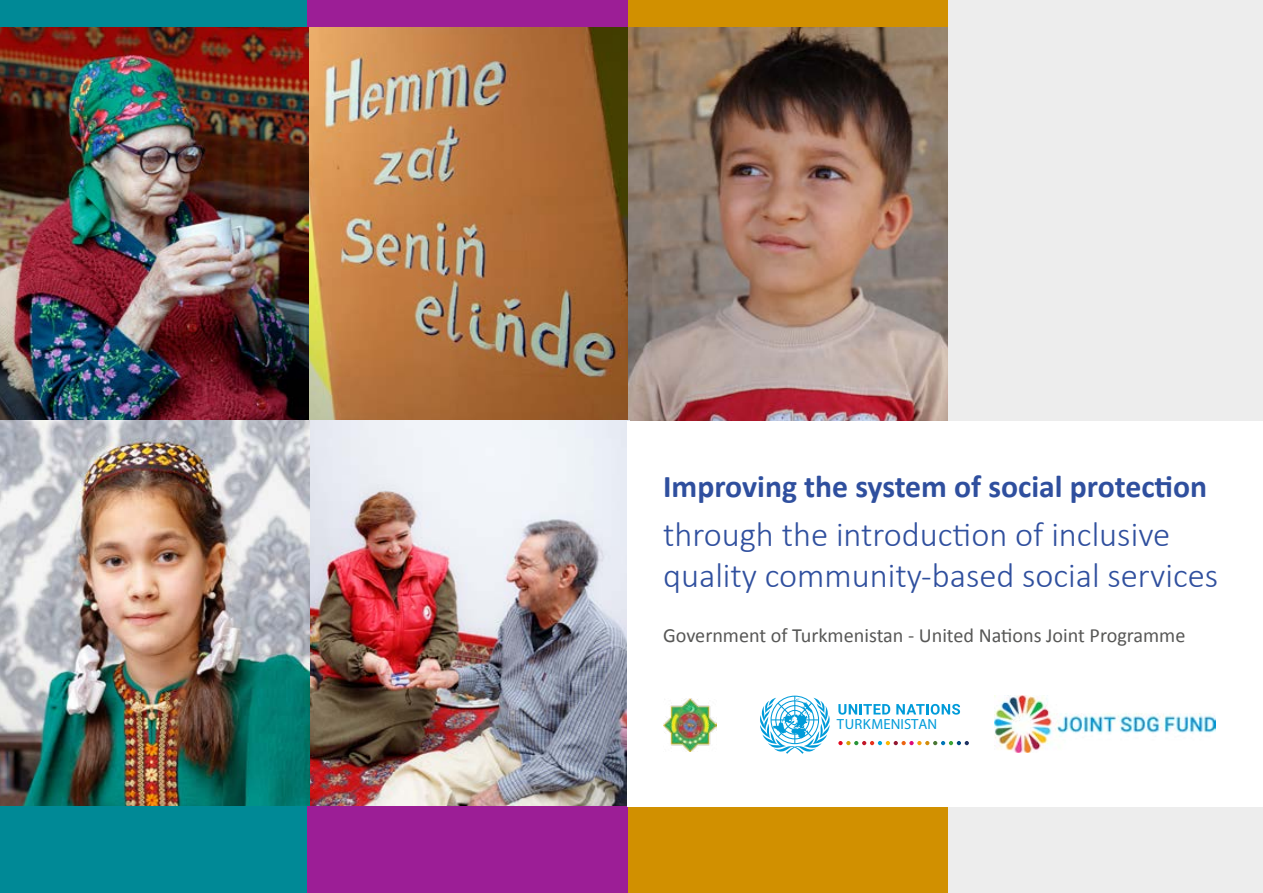
<style>
.page{position:relative;width:1263px;height:893px;background:#fff}
.page>*{position:absolute;margin:0;border:0;box-sizing:border-box;transform-origin:0 0}
.t1{font:300 34.65px/41.5px "Calibri";color:#2f4f9e}
.t2{font:700 31.65px "Calibri";color:#2f4f9e}
.t3{font:20.25px "Calibri";color:#575756}
.t4{font:14.7px "Roboto";color:#009bd9}
</style>
<div class="page">
<img style="left:627px;top:26px;width:321px;height:395px">
<img style="left:309px;top:26px;width:318px;height:395px">
<img style="left:0;top:26px;width:309px;height:781px">
<div style="left:948px;top:0;width:315px;height:893px;background:#ededed"></div>
<img style="left:307px;top:421px;width:320px;height:386px">
<div style="left:627px;top:807px;width:321px;height:86px;background:#d19000"></div>
<div style="left:627px;top:0;width:321px;height:26px;background:#d19000"></div>
<div style="left:0;top:807px;width:308px;height:86px;background:#008996"></div>
<div style="left:0;top:0;width:308px;height:26px;background:#008996"></div>
<div style="left:307px;top:807px;width:321px;height:86px;background:#9c1e96"></div>
<div style="left:307px;top:0;width:321px;height:26px;background:#9c1e96"></div>
<div style="left:627px;top:421px;width:636px;height:386px;background:#fff"></div>
<img style="left:663px;top:698px;width:54px;height:54px">
<svg style="left:760px;top:696px;width:70px;height:58px"></svg>
<svg style="left:838px;top:741px;width:131px;height:4px"></svg>
<svg style="left:838px;top:704px;width:52px;height:11px"></svg>
<svg style="left:896px;top:704px;width:64px;height:11px"></svg>
<img style="left:994px;top:696px;width:222px;height:57px">
<p class="t2" style="left:663px;top:467px;width:546px">Improving the system of social protection</p>
<p class="t1" style="left:663px;top:513px;width:557px">through the introduction of inclusive quality community-based social services</p>
<p class="t3" style="left:663px;top:623px;width:524px">Government of Turkmenistan - United Nations Joint Programme</p>
<p class="t4" style="left:837px;top:715px;width:102px">TURKMENISTAN</p>
</div>
